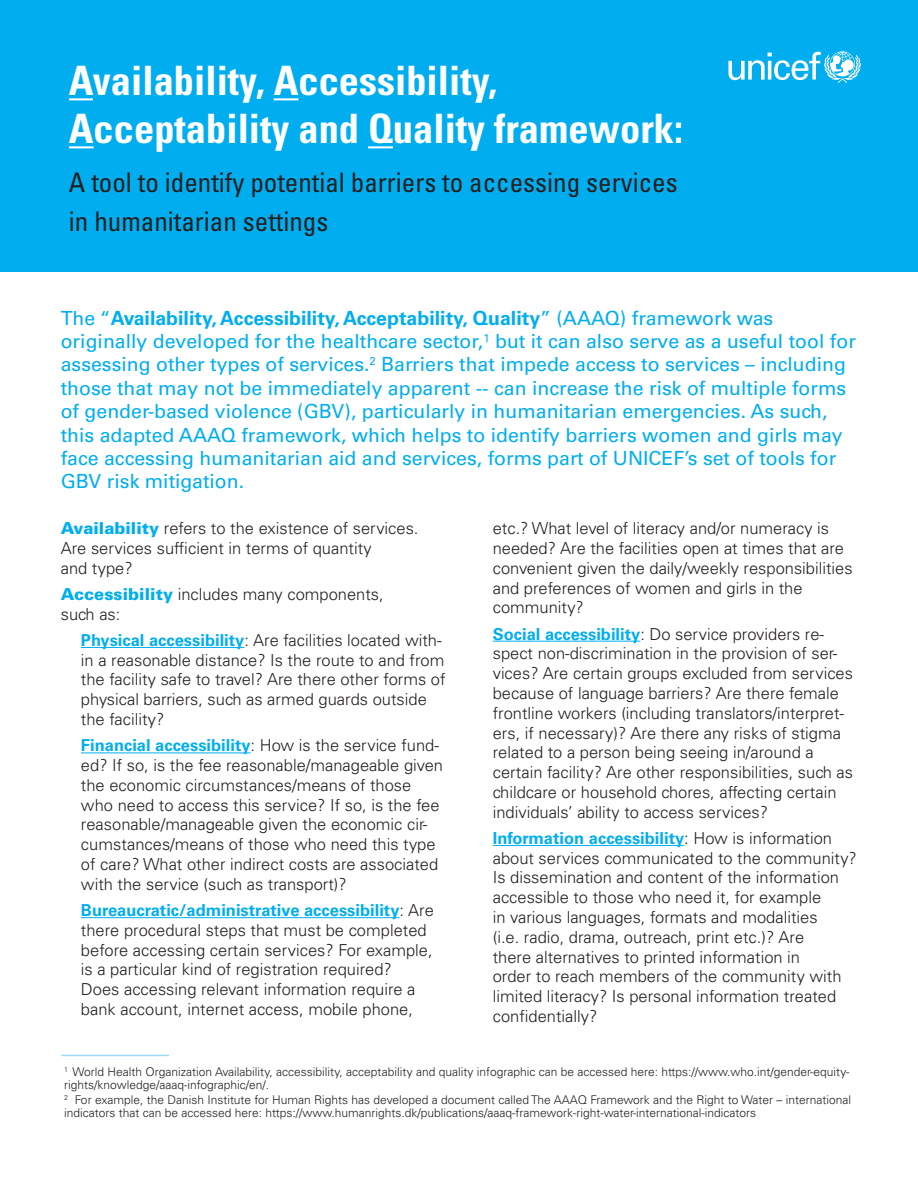
<style>
.page{position:relative;width:918px;height:1188px;background:#fff}
.page>*{position:absolute;margin:0;border:0;box-sizing:border-box;transform-origin:0 0}
.t1{font:700 condensed 40.5px/48px "Univers LT Std";color:#fff}
.t2{font:condensed 27px/38.8px "Univers LT Std";color:#231f20}
.t3{font:19.5px/23.4px "Univers LT Std";color:#00aeef}
.t4{font:300 16.5px/19.8px "Univers LT Std";color:#231f20}
.t5{font:300 12px/13.2px "Univers LT Std";color:#231f20}
.s1{font-weight:700}
.s2{font-weight:900;color:#00aeef}
.s3{font-weight:700;color:#00aeef}
</style>
<div class="page">
<div style="left:0;top:0;width:918px;height:271px;background:#00aeef"></div>
<hr style="left:69px;top:98px;width:24px;height:2px;background:#fff">
<hr style="left:274px;top:98px;width:24px;height:2px;background:#fff">
<hr style="left:69px;top:146px;width:25px;height:2px;background:#fff">
<hr style="left:368px;top:146px;width:25px;height:2px;background:#fff">
<hr style="left:81px;top:647px;width:163px;height:1px;background:#00aeef">
<hr style="left:81px;top:752px;width:170px;height:1px;background:#00aeef">
<hr style="left:81px;top:917px;width:319px;height:1px;background:#00aeef">
<hr style="left:493px;top:641px;width:147px;height:1px;background:#00aeef">
<hr style="left:493px;top:845px;width:191px;height:1px;background:#00aeef">
<hr style="left:62px;top:1055px;width:106px;height:1px;background:#9ddcf9">
<svg style="left:728px;top:51px;width:133px;height:32px"></svg>
<h1 class="t1" style="left:69px;top:57px;width:616px">Availability, Accessibility,<br>Acceptability and Quality framework:</h1>
<h2 class="t2" style="left:69px;top:163px;width:610px">A tool to identify potential barriers to accessing services in humanitarian settings</h2>
<p class="t3" style="left:61px;top:306px;width:797px">The “<span class="s1">Availability, Accessibility, Acceptability, Quality</span>” (AAAQ) framework was originally developed for the healthcare sector,<sup>1</sup> but it can also serve as a useful tool for assessing other types of services.<sup>2</sup> Barriers that impede access to services – including those that may not be immediately apparent -- can increase the risk of multiple forms of gender-based violence (GBV), particularly in humanitarian emergencies. As such, this adapted AAAQ framework, which helps to identify barriers women and girls may face accessing humanitarian aid and services, forms part of UNICEF’s set of tools for GBV risk mitigation.</p>
<p class="t4" style="left:61px;top:518px;width:359px"><span class="s2">Availability</span> refers to the existence of services.<br>Are services sufficient in terms of quantity<br>and type?</p>
<p class="t4" style="left:61px;top:584px;width:324px"><span class="s2">Accessibility</span> includes many components, such as:</p>
<p class="t4" style="left:81px;top:630px;width:366px"><span class="s3">Physical accessibility</span>: Are facilities located with&shy;in a reasonable distance? Is the route to and from the facility safe to travel? Are there other forms of physical barriers, such as armed guards outside the facility?</p>
<p class="t4" style="left:81px;top:736px;width:364px"><span class="s3">Financial accessibility</span>: How is the service fund&shy;ed? If so, is the fee reasonable/manageable given the economic circumstances/means of those who need to access this service? If so, is the fee reasonable/manageable given the economic cir&shy;cumstances/means of those who need this type of care? What other indirect costs are associated with the service (such as transport)?</p>
<p class="t4" style="left:81px;top:900px;width:354px"><span class="s3">Bureaucratic/administrative accessibility</span>: Are there procedural steps that must be completed before accessing certain services? For example, is a particular kind of registration required?<br>Does accessing relevant information require a bank account, internet access, mobile phone,</p>
<p class="t4" style="left:493px;top:518px;width:361px">etc.? What level of literacy and/or numeracy is needed? Are the facilities open at times that are convenient given the daily/weekly responsibilities and preferences of women and girls in the community?</p>
<p class="t4" style="left:493px;top:624px;width:362px"><span class="s3">Social accessibility</span>: Do service providers re&shy;spect non-discrimination in the provision of ser&shy;vices? Are certain groups excluded from services because of language barriers? Are there female frontline workers (including translators/interpret&shy;ers, if necessary)? Are there any risks of stigma related to a person being seeing in/around a certain facility? Are other responsibilities, such as childcare or household chores, affecting certain individuals’ ability to access services?</p>
<p class="t4" style="left:493px;top:828px;width:366px"><span class="s3">Information accessibility</span>: How is information about services communicated to the community?<br>Is dissemination and content of the information accessible to those who need it, for example<br>in various languages, formats and modalities<br>(i.e. radio, drama, outreach, print etc.)? Are<br>there alternatives to printed information in<br>order to reach members of the community with limited literacy? Is personal information treated confidentially?</p>
<p class="t5" style="left:64px;top:1065px;width:787px"><sup>1</sup> World Health Organization Availability, accessibility, acceptability and quality infographic can be accessed here: https://www.who.int/gender-equity&shy;rights/knowledge/aaaq-infographic/en/.</p>
<p class="t5" style="left:64px;top:1093px;width:788px"><sup>2</sup> For example, the Danish Institute for Human Rights has developed a document called The AAAQ Framework and the Right to Water – international indicators that can be accessed here: https://www.humanrights.dk/publications/aaaq-framework-right-water-international-indicators</p>
</div>
